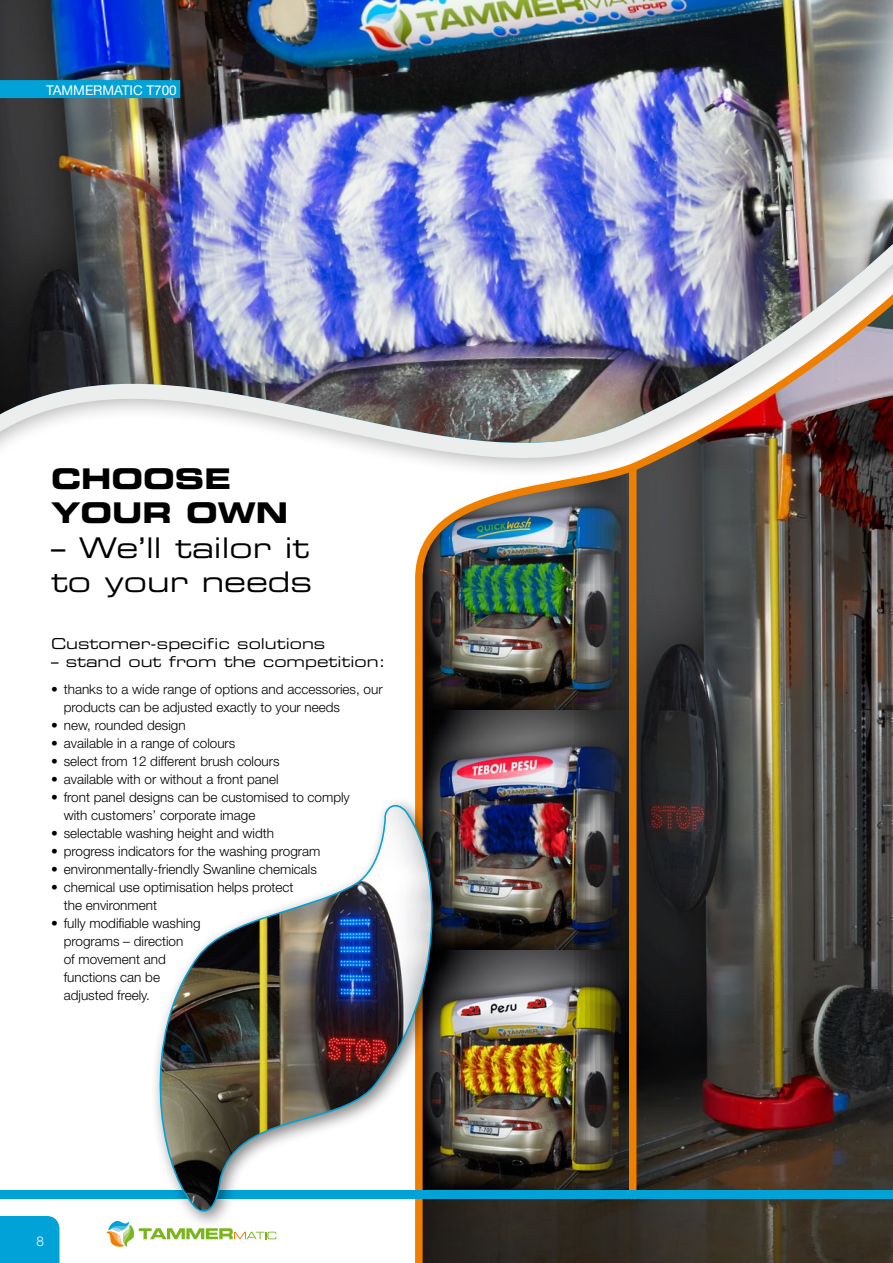
<style>
.page{position:relative;width:893px;height:1263px;background:#fff}
.page>*{position:absolute;margin:0;border:0;box-sizing:border-box;transform-origin:0 0}
.t1{font:28.5px/34.2px "Eurostile LT Std Ex 2";color:#000}
.t2{font:28.5px/34.2px "Eurostile LT Std Bold Ex 2";color:#000}
.t3{font:15px "Eurostile LT Std Ex 2";color:#000}
.t4{font:300 13.5px/18px "Helvetica Neue LT Std";color:#000}
.t5{font:13.5px "Helvetica Neue LT Std";color:#fff}
.t6{font:300 13.5px "Helvetica Neue LT Std";color:#fff}
</style>
<div class="page">
<img style="left:415px;top:581px;width:478px;height:682px">
<img style="left:0;top:0;width:893px;height:579px">
<div style="left:629px;top:468px;width:7px;height:723px;background:#ee7f00"></div>
<div style="left:0;top:1216px;width:60px;height:47px;background:#00a2d8"></div>
<div style="left:0;top:1191px;width:893px;height:8px;background:#00a2d8"></div>
<svg style="left:106px;top:1220px;width:170px;height:27px"></svg>
<div style="left:149px;top:794px;width:301px;height:434px;background:#000;opacity:.5"></div>
<img style="left:138px;top:799px;width:309px;height:424px">
<div style="left:0;top:80px;width:180px;height:18px;background:#00a2d8"></div>
<p class="t5" style="left:46px;top:82px;width:132px">TAMMERMATIC T700</p>
<h1 class="t2" style="left:51px;top:461px;width:91px">CHOOSE<br>YOUR</h1>
<h1 class="t2" style="left:186px;top:495px;width:104px">OWN</h1>
<h1 class="t1" style="left:51px;top:530px;width:263px">– We’ll tailor it to your needs</h1>
<p class="t3" style="left:51px;top:633px;width:276px">Customer-specific solutions</p>
<p class="t3" style="left:51px;top:651px;width:336px">– stand out from the competition:</p>
<p class="t4" style="left:64px;top:679px;width:320px;text-indent:-13px">• thanks to a wide range of options and accessories, our products can be adjusted exactly to your needs</p>
<p class="t4" style="left:51px;top:715px;width:136px">• new, rounded design</p>
<p class="t4" style="left:51px;top:733px;width:186px">• available in a range of colours</p>
<p class="t4" style="left:51px;top:751px;width:230px">• select from 12 different brush colours</p>
<p class="t4" style="left:51px;top:769px;width:229px">• available with or without a front panel</p>
<p class="t4" style="left:64px;top:787px;width:288px;text-indent:-13px">• front panel designs can be customised to comply with customers’ corporate image</p>
<p class="t4" style="left:51px;top:823px;width:225px">• selectable washing height and width</p>
<p class="t4" style="left:51px;top:841px;width:271px">• progress indicators for the washing program</p>
<p class="t4" style="left:51px;top:859px;width:267px">• environmentally-friendly Swanline chemicals</p>
<p class="t4" style="left:64px;top:877px;width:231px;text-indent:-13px">• chemical use optimisation helps protect the environment</p>
<p class="t4" style="left:64px;top:913px;width:138px;text-indent:-13px">• fully modifiable washing programs – direction<br>of movement and functions can be adjusted freely.</p>
<p class="t6" style="left:37px;top:1233px;width:9px">8</p>
</div>
